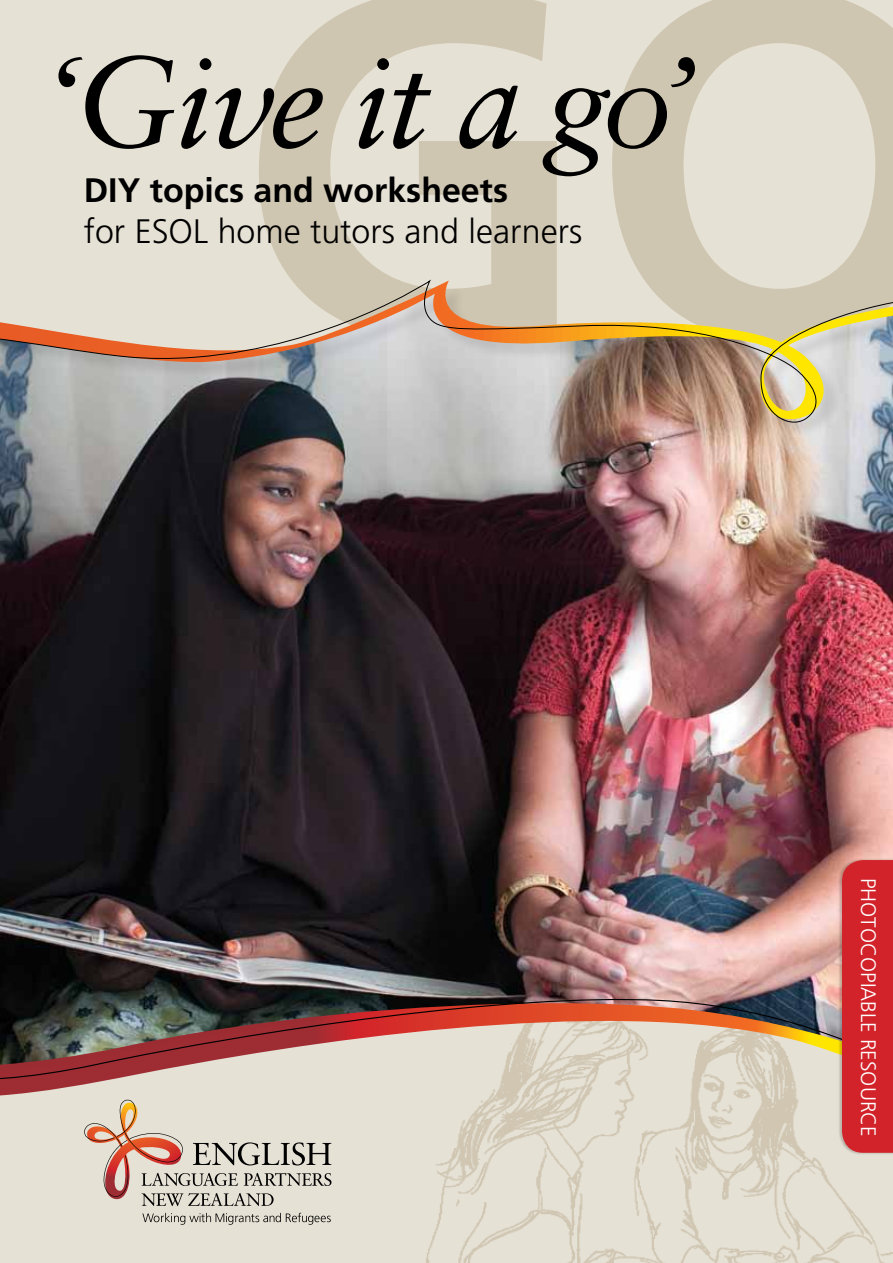
<style>
.page{position:relative;width:893px;height:1263px;background:#e6e1d5}
.page>*{position:absolute;margin:0;border:0;box-sizing:border-box;transform-origin:0 0}
.t1{font:italic 128.7px "Sabon MC";letter-spacing:-.04em;color:#000}
.t2{font:300 33.9px/40.8px "Frutiger";color:#000}
.t3{font:300 21px "Frutiger";color:#fff}
.s1{font-weight:700}
</style>
<div class="page">
<svg style="left:259px;top:0;width:634px;height:275px"></svg>
<img style="left:0;top:478px;width:893px;height:436px">
<img style="left:426px;top:1123px;width:467px;height:140px">
<svg style="left:142px;top:1213px;width:189px;height:12px"></svg>
<svg style="left:84px;top:1123px;width:247px;height:83px"></svg>
<img style="left:0;top:917px;width:838px;height:206px">
<img style="left:0;top:275px;width:893px;height:203px">
<div style="left:838px;top:858px;width:55px;height:296px;background:#000;opacity:.2"></div>
<div style="left:842px;top:860px;width:51px;height:293px;background:#d2232a"></div>
<p class="t1" style="left:43px;top:28px;width:654px">‘Give it a go’</p>
<p class="t2" style="left:84px;top:170px;width:500px"><span class="s1">DIY topics and worksheets<br></span>for ESOL home tutors and learners</p>
<p class="t3" style="left:880px;top:878px;width:257px;rotate:90deg">Photocopiable Resource</p>
</div>
